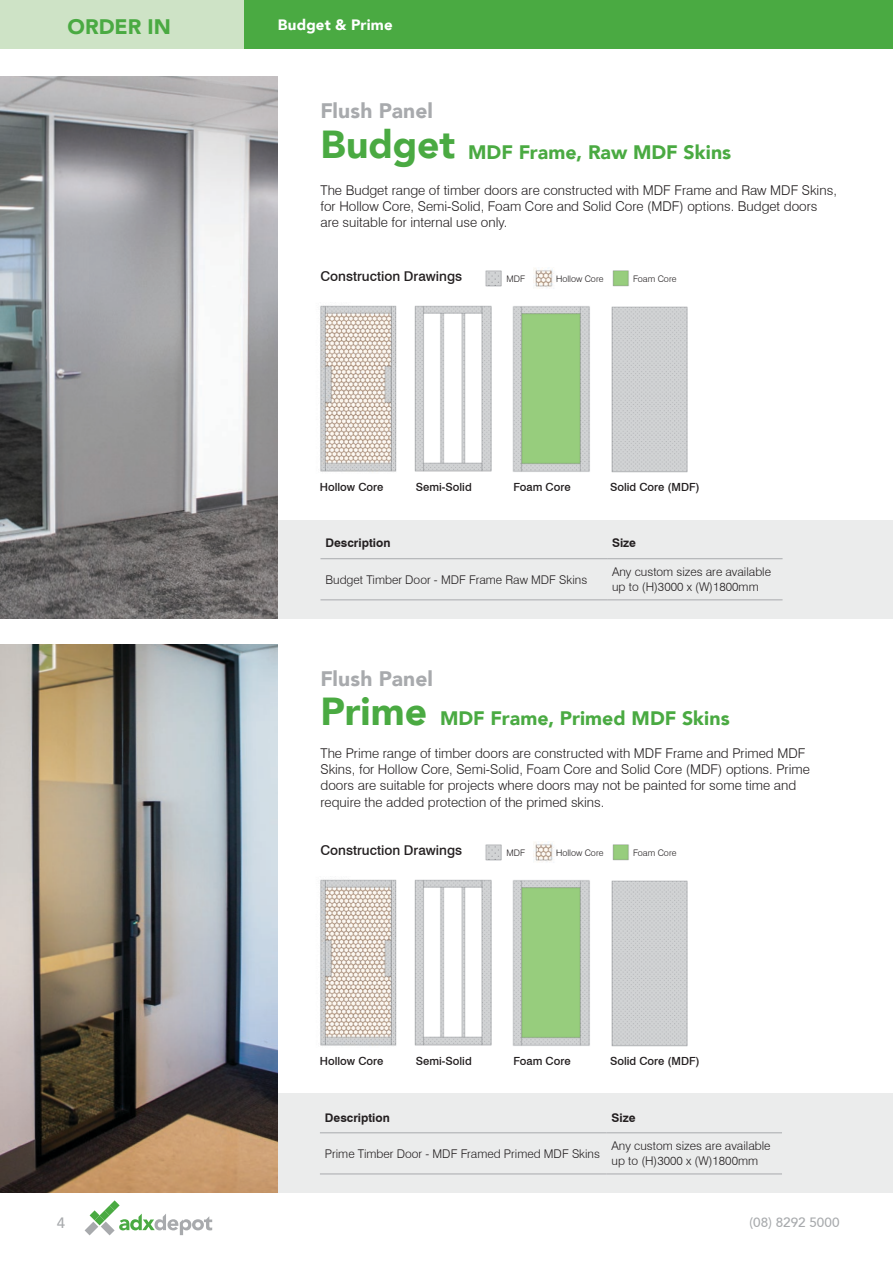
<style>
.page{position:relative;width:893px;height:1263px;background:#fff}
.page>*{position:absolute;margin:0;border:0;box-sizing:border-box;transform-origin:0 0}
.t1{font:900 39px "Avenir 95";color:#4aaa42}
.t2{font:900 21px "Avenir 95";letter-spacing:.005em;color:#a8aaad}
.t3{font:900 21px "Avenir 95";color:#4aaa42}
.t4{font:900 19.5px "Avenir 95";color:#4aaa42}
.t5{font:900 15px "Avenir 95";letter-spacing:.01em;color:#fff}
.t6{font:500 15px "Avenir 65";color:#a8aaad}
.t7{font:300 13.5px/16.2px "Swiss 721 BT";color:#231f20}
.t8{font:500 13.5px "Swiss 721 BT";color:#231f20}
.t9{font:500 13.5px "Avenir 65";color:#a8aaad}
.t10{font:300 12px/15px "Swiss 721 BT";color:#231f20}
.t11{font:700 11.85px "Swiss 721 BT";color:#231f20}
.t12{font:500 11.25px "Swiss 721 BT";color:#231f20}
.t13{font:300 9px "Swiss 721 BT";color:#231f20}
</style>
<div class="page">
<div style="left:0;top:1093px;width:893px;height:100px;background:#ebecec"></div>
<hr style="left:320px;top:1132px;width:286px;height:1px;background:#a8aaad">
<hr style="left:606px;top:1132px;width:176px;height:1px;background:#a8aaad">
<hr style="left:320px;top:1173px;width:286px;height:1px;background:#a8aaad">
<hr style="left:606px;top:1173px;width:176px;height:1px;background:#a8aaad">
<img style="left:533px;top:842px;width:21px;height:21px">
<img style="left:320px;top:879px;width:77px;height:167px">
<img style="left:414px;top:879px;width:78px;height:167px">
<img style="left:512px;top:880px;width:78px;height:166px">
<img style="left:611px;top:880px;width:77px;height:167px">
<img style="left:612px;top:844px;width:17px;height:17px">
<img style="left:485px;top:844px;width:17px;height:17px">
<img style="left:533px;top:268px;width:21px;height:21px">
<div style="left:217px;top:0;width:676px;height:49px;background:#4aaa42"></div>
<div style="left:0;top:520px;width:893px;height:99px;background:#ebecec"></div>
<div style="left:0;top:0;width:244px;height:49px;background:#cee3c6"></div>
<hr style="left:320px;top:558px;width:287px;height:1px;background:#a8aaad">
<hr style="left:607px;top:558px;width:176px;height:1px;background:#a8aaad">
<hr style="left:320px;top:599px;width:287px;height:1px;background:#a8aaad">
<hr style="left:607px;top:599px;width:176px;height:1px;background:#a8aaad">
<img style="left:0;top:644px;width:278px;height:549px">
<img style="left:320px;top:305px;width:77px;height:167px">
<img style="left:414px;top:305px;width:78px;height:167px">
<img style="left:512px;top:306px;width:78px;height:166px">
<img style="left:611px;top:306px;width:77px;height:167px">
<img style="left:612px;top:270px;width:17px;height:17px">
<img style="left:485px;top:270px;width:17px;height:17px">
<svg style="left:85px;top:1200px;width:127px;height:35px"></svg>
<img style="left:0;top:77px;width:278px;height:542px">
<h2 class="t3" style="left:68px;top:18px;width:105px">ORDER IN</h2>
<p class="t5" style="left:278px;top:18px;width:116px">Budget &amp; Prime</p>
<h2 class="t2" style="left:320px;top:102px;width:114px">Flush Panel</h2>
<h1 class="t1" style="left:320px;top:128px;width:137px">Budget</h1>
<h3 class="t4" style="left:468px;top:145px;width:265px">MDF Frame, Raw MDF Skins</h3>
<p class="t7" style="left:320px;top:183px;width:518px">The Budget range of timber doors are constructed with MDF Frame and Raw MDF Skins, for Hollow Core, Semi-Solid, Foam Core and Solid Core (MDF) options. Budget doors are suitable for internal use only.</p>
<p class="t8" style="left:320px;top:271px;width:143px">Construction Drawings</p>
<p class="t13" style="left:507px;top:275px;width:20px">MDF</p>
<p class="t13" style="left:633px;top:275px;width:45px">Foam Core</p>
<p class="t13" style="left:556px;top:275px;width:49px">Hollow Core</p>
<p class="t12" style="left:320px;top:483px;width:65px">Hollow Core</p>
<p class="t12" style="left:416px;top:483px;width:57px">Semi-Solid</p>
<p class="t12" style="left:513px;top:483px;width:59px">Foam Core</p>
<p class="t12" style="left:610px;top:483px;width:91px">Solid Core (MDF)</p>
<p class="t11" style="left:325px;top:539px;width:66px">Description</p>
<p class="t11" style="left:612px;top:539px;width:25px">Size</p>
<p class="t10" style="left:325px;top:573px;width:263px">Budget Timber Door - MDF Frame Raw MDF Skins</p>
<p class="t10" style="left:612px;top:566px;width:160px">Any custom sizes are available up to (H)3000 x (W)1800mm</p>
<h2 class="t2" style="left:320px;top:670px;width:114px">Flush Panel</h2>
<h1 class="t1" style="left:320px;top:695px;width:108px">Prime</h1>
<h3 class="t4" style="left:440px;top:710px;width:291px">MDF Frame, Primed MDF Skins</h3>
<p class="t7" style="left:320px;top:746px;width:491px">The Prime range of timber doors are constructed with MDF Frame and Primed MDF Skins, for Hollow Core, Semi-Solid, Foam Core and Solid Core (MDF) options. Prime doors are suitable for projects where doors may not be painted for some time and require the added protection of the primed skins.</p>
<p class="t8" style="left:320px;top:845px;width:143px">Construction Drawings</p>
<p class="t13" style="left:556px;top:849px;width:49px">Hollow Core</p>
<p class="t13" style="left:507px;top:849px;width:20px">MDF</p>
<p class="t13" style="left:633px;top:849px;width:45px">Foam Core</p>
<p class="t12" style="left:320px;top:1057px;width:65px">Hollow Core</p>
<p class="t12" style="left:416px;top:1057px;width:57px">Semi-Solid</p>
<p class="t12" style="left:513px;top:1057px;width:59px">Foam Core</p>
<p class="t12" style="left:610px;top:1057px;width:91px">Solid Core (MDF)</p>
<p class="t11" style="left:325px;top:1113px;width:66px">Description</p>
<p class="t11" style="left:611px;top:1113px;width:25px">Size</p>
<p class="t10" style="left:325px;top:1147px;width:276px">Prime Timber Door - MDF Framed Primed MDF Skins</p>
<p class="t10" style="left:611px;top:1140px;width:160px">Any custom sizes are available up to (H)3000 x (W)1800mm</p>
<p class="t6" style="left:57px;top:1216px;width:10px">4</p>
<p class="t9" style="left:749px;top:1216px;width:92px">(08) 8292 5000</p>
</div>
